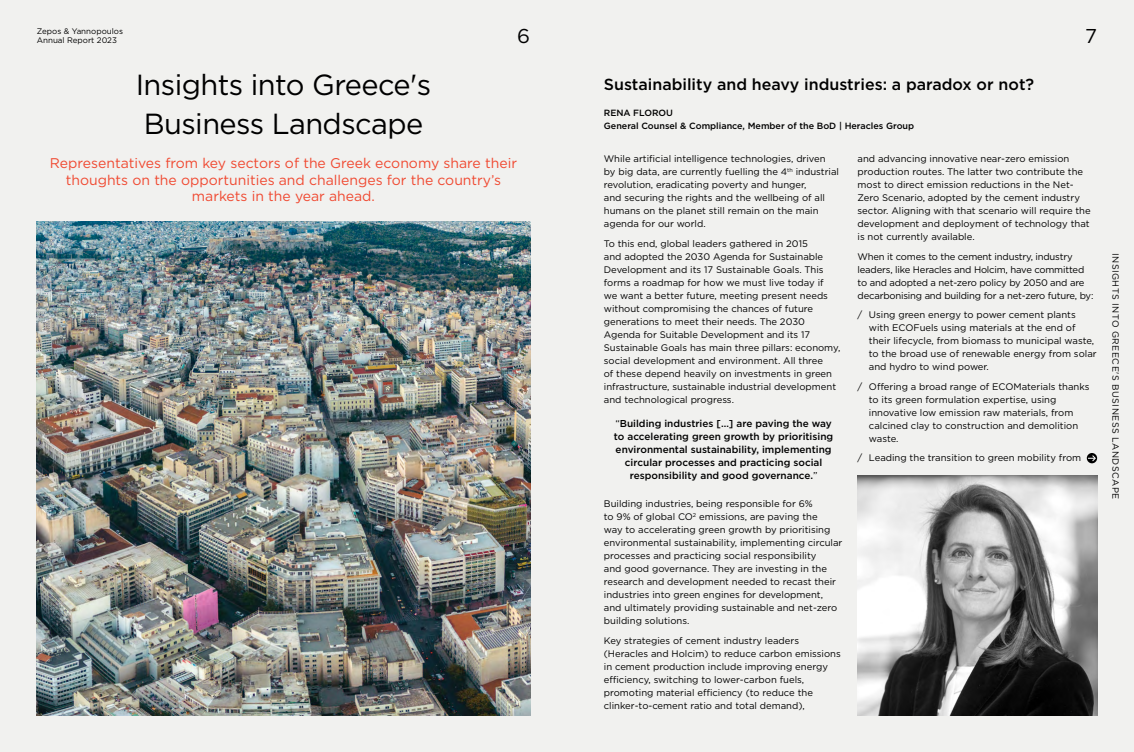
<style>
.page{position:relative;width:1134px;height:752px;background:#fff}
.page>*{position:absolute;margin:0;border:0;box-sizing:border-box;transform-origin:0 0}
.t1{font:29px/39px "Gotham Greek";letter-spacing:-.02em;color:#000}
.t2{font:20px "Gotham";color:#000}
.t3{font:500 16px "Gotham";color:#000}
.t4{font:14px/16.8px "Gotham";color:#f04931;text-align:center}
.t5{font:500 10px/13px "Gotham";color:#000;text-align:center}
.t6{font:9.5px/13px "Gotham";color:#000}
.t7{font:9.5px/13px "Gotham";letter-spacing:-.02em;color:#000}
.t8{font:500 9px/13px "Gotham";color:#000}
.t9{font:9px "Gotham";letter-spacing:.05em;color:#000}
.t10{font:8px/9.6px "Gotham";color:#000}
.s1{font-family:"Gotham Greek"}
.s2{font-weight:400}
</style>
<div class="page">
<div style="left:0;top:0;width:1134px;height:751px;background:#f1f1ef"></div>
<img style="left:857px;top:475px;width:240px;height:239px">
<svg style="left:1087px;top:452px;width:10px;height:11px"></svg>
<svg style="left:1088px;top:454px;width:9px;height:8px"></svg>
<img style="left:37px;top:221px;width:493px;height:493px">
<p class="t10" style="left:37px;top:26px;width:88px">Zepos &amp; Yannopoulos<br>Annual Report 2023</p>
<h2 class="t2" style="left:517px;top:23px;width:14px">6</h2>
<h2 class="t2" style="left:1085px;top:23px;width:13px">7</h2>
<h1 class="t1" style="left:136px;top:65px;width:297px">Insights into Greece's<br>Business Landscape</h1>
<h3 class="t4" style="left:50px;top:154px;width:469px">Representatives from key sectors of the Greek economy share their thoughts on the opportunities and challenges for the country’s markets in the year ahead.</h3>
<h3 class="t3" style="left:604px;top:74px;width:432px">Sustainability and heavy industries: a paradox or not?</h3>
<p class="t8" style="left:604px;top:107px;width:312px">RENA FLOROU<br>General Counsel &amp; Compliance, Member of the BoD | Heracles Group</p>
<p class="t6" style="left:604px;top:152px;width:237px">While artificial intelligence technologies, driven by big data, are currently fuelling the 4<sup>th</sup> industrial revolution, eradicating poverty and hunger,<br>and securing the rights and the wellbeing of all humans on the planet still remain on the main agenda for our world.</p>
<p class="t6" style="left:604px;top:236px;width:238px">To this end, global leaders gathered in 2015<br>and adopted the 2030 Agenda for Sustainable Development and its 17 Sustainable Goals. This forms a roadmap for how we must live today if<br>we want a better future, meeting present needs without compromising the chances of future generations to meet their needs. The 2030<br>Agenda for Suitable Development and its 17<br>Sustainable Goals has main three pillars: economy, social development and environment. All three<br>of these depend heavily on investments in green infrastructure, sustainable industrial development and technological progress.</p>
<p class="t6" style="left:857px;top:152px;width:235px">and advancing innovative near-zero emission production routes. The latter two contribute the most to direct emission reductions in the Net-Zero Scenario, adopted by the cement industry sector. Aligning with that scenario will require the development and deployment of technology that is not currently available.</p>
<p class="t7" style="left:857px;top:249px;width:237px">When it comes to the cement industry, industry leaders, like Heracles and Holcim, have committed to and adopted a net-zero policy by 2050 and are decarbonising and building for a net-zero future, by:</p>
<p class="t6" style="left:869px;top:308px;width:229px;text-indent:-11px"><span class="s1">/</span> Using green energy to power cement plants with ECOFuels using materials at the end of their lifecycle, from biomass to municipal waste, to the broad use of renewable energy from solar and hydro to wind power.</p>
<p class="t6" style="left:869px;top:379px;width:222px;text-indent:-11px"><span class="s1">/</span> Offering a broad range of ECOMaterials thanks to its green formulation expertise, using innovative low emission raw materials, from calcined clay to construction and demolition waste.</p>
<p class="t6" style="left:857px;top:451px;width:225px"><span class="s1">/</span> Leading the transition to green mobility from</p>
<p class="t5" style="left:614px;top:417px;width:221px"><span class="s2">“</span>Building industries […] are paving the way to accelerating green growth by prioritising environmental sustainability, implementing circular processes and practicing social responsibility and good governance.<span class="s2">”</span></p>
<p class="t6" style="left:604px;top:496px;width:240px">Building industries, being responsible for 6%<br>to 9% of global CO<sup>2</sup> emissions, are paving the<br>way to accelerating green growth by prioritising environmental sustainability, implementing circular processes and practicing social responsibility<br>and good governance. They are investing in the research and development needed to recast their industries into green engines for development, and ultimately providing sustainable and net-zero building solutions.</p>
<p class="t6" style="left:604px;top:633px;width:238px">Key strategies of cement industry leaders (Heracles and Holcim) to reduce carbon emissions in cement production include improving energy efficiency, switching to lower-carbon fuels, promoting material efficiency (to reduce the clinker-to-cement ratio and total demand),</p>
<p class="t9" style="left:1121px;top:253px;width:247px;rotate:90deg">INSIGHTS INTO GREECE'S BUSINESS LANDSCAPE</p>
</div>
